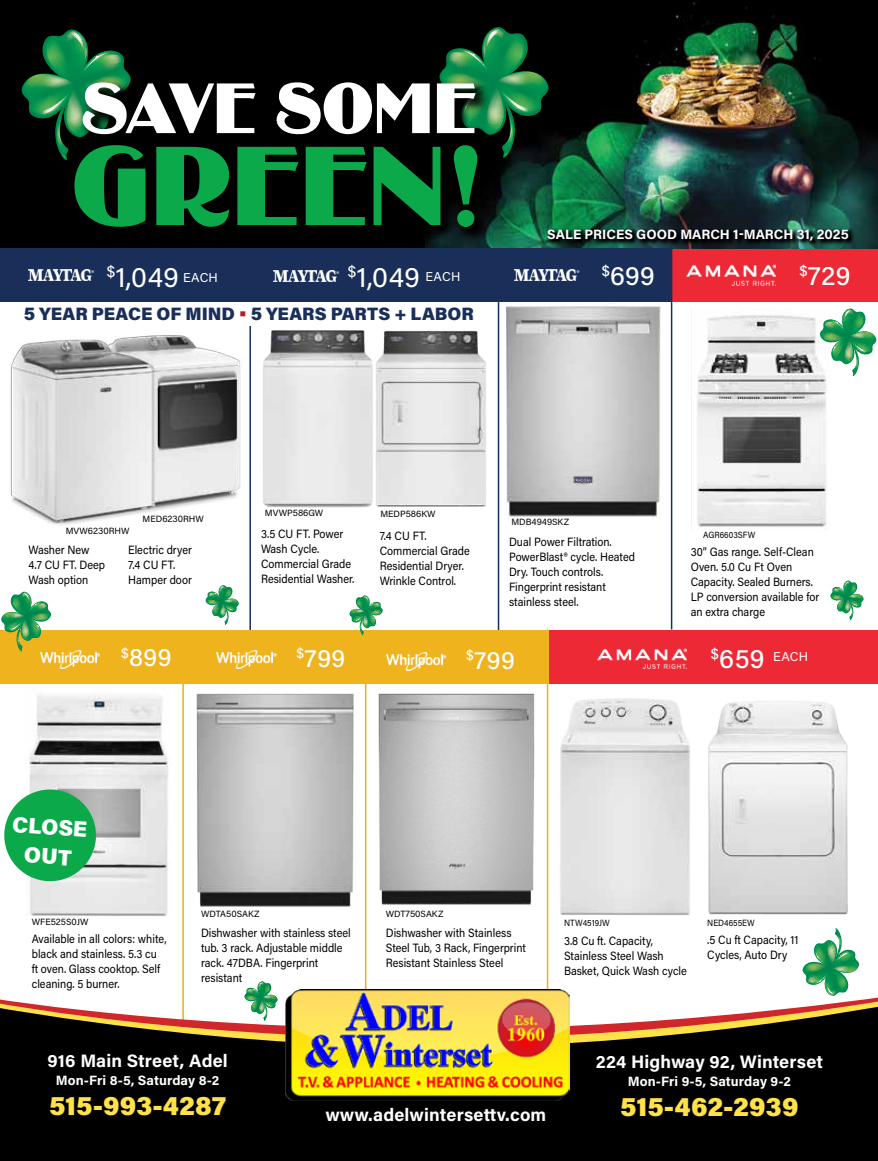
<style>
.page{position:relative;width:878px;height:1161px;background:#fff}
.page>*{position:absolute;margin:0;border:0;box-sizing:border-box;transform-origin:0 0}
.t1{font:117.45px "Binner DEE";color:#0ca94b}
.t2{font:74.55px "Binner DEE";color:#fff}
.t3{font:28.5px "Acumin Pro";letter-spacing:.02em;color:#fff}
.t4{font:900 27px "Acumin Pro";color:#ffe249}
.t5{font:500 27px "Acumin Pro";color:#fff}
.t6{font:500 26.85px "Acumin Pro";color:#fff}
.t7{font:500 25.35px "Acumin Pro";letter-spacing:.01em;color:#fff}
.t8{font:900 22.2px/29.5px "Acumin Pro";color:#fff;text-align:center}
.t9{font:700 18px "Acumin Pro";letter-spacing:.01em;color:#fff}
.t10{font:900 17.85px "Acumin Pro";color:#192f59}
.t11{font:700 13.5px "Acumin Pro";color:#fff}
.t12{font:12.75px "Acumin Pro";letter-spacing:.01em;color:#fff}
.t13{font:12px/15px "Acumin Pro";color:#000;scale:.91 1}
.t14{font:10.2px "Minion Pro";color:#fff}
.t15{font:700 9.9px "Acumin Pro";color:#fff}
.t16{font:9px "Acumin Pro";color:#000}
.t17{font:9px "Acumin Pro";color:#000;scale:.91 1}
.s1{color:#b31f23}
.s2{font-weight:500;font-size:15.75px}
.s3{font-weight:500;font-size:27px}
</style>
<div class="page">
<hr style="left:249px;top:302px;width:2px;height:328px;background:#192f59">
<div style="left:672px;top:248px;width:206px;height:54px;background:#ee2936"></div>
<div style="left:548px;top:630px;width:330px;height:54px;background:#ee2936"></div>
<hr style="left:182px;top:682px;width:2px;height:339px;background:#eeb111">
<hr style="left:365px;top:679px;width:1px;height:339px;background:#eeb111">
<hr style="left:546px;top:630px;width:2px;height:397px;background:#eeb111">
<div style="left:0;top:0;width:878px;height:248px;background:#000"></div>
<img style="left:426px;top:2px;width:452px;height:246px">
<svg style="left:546px;top:228px;width:309px;height:20px"></svg>
<svg style="left:439px;top:27px;width:109px;height:132px"></svg>
<svg style="left:22px;top:29px;width:109px;height:132px"></svg>
<div style="left:71px;top:79px;width:421px;height:164px;background:#000"></div>
<svg style="left:0;top:994px;width:878px;height:167px;background:#28211c"></svg>
<img style="left:286px;top:990px;width:283px;height:110px">
<div style="left:0;top:302px;width:497px;height:24px;background:#fff"></div>
<hr style="left:497px;top:302px;width:2px;height:336px;background:#192f59">
<hr style="left:670px;top:248px;width:2px;height:382px;background:#192f59">
<div style="left:0;top:248px;width:671px;height:54px;background:#192f59"></div>
<img style="left:29px;top:269px;width:63px;height:11px">
<img style="left:274px;top:270px;width:63px;height:11px">
<img style="left:514px;top:269px;width:63px;height:11px">
<img style="left:10px;top:326px;width:240px;height:207px">
<img style="left:378px;top:331px;width:108px;height:176px">
<img style="left:263px;top:330px;width:115px;height:178px">
<img style="left:506px;top:306px;width:155px;height:213px">
<div style="left:0;top:630px;width:548px;height:54px;background:#efb31d"></div>
<img style="left:40px;top:650px;width:56px;height:19px">
<img style="left:217px;top:650px;width:55px;height:19px">
<img style="left:29px;top:688px;width:140px;height:229px">
<img style="left:196px;top:687px;width:169px;height:225px">
<svg style="left:4px;top:788px;width:94px;height:95px;background:#43b772"></svg>
<img style="left:378px;top:693px;width:157px;height:212px">
<img style="left:386px;top:652px;width:56px;height:19px">
<img style="left:691px;top:315px;width:136px;height:212px">
<img style="left:560px;top:698px;width:130px;height:217px">
<img style="left:708px;top:701px;width:140px;height:214px">
<img style="left:687px;top:265px;width:88px;height:20px">
<img style="left:598px;top:648px;width:88px;height:20px">
<svg style="left:819px;top:308px;width:57px;height:69px"></svg>
<svg style="left:802px;top:928px;width:57px;height:68px"></svg>
<svg style="left:1px;top:592px;width:50px;height:60px"></svg>
<svg style="left:349px;top:595px;width:34px;height:41px"></svg>
<svg style="left:205px;top:585px;width:34px;height:40px"></svg>
<svg style="left:830px;top:580px;width:33px;height:41px"></svg>
<svg style="left:244px;top:981px;width:33px;height:41px"></svg>
<h2 class="t2" style="left:81px;top:67px;width:397px">SAVE SOME</h2>
<h1 class="t1" style="left:72px;top:121px;width:415px">GREEN!</h1>
<p class="t11" style="left:547px;top:224px;width:303px">SALE PRICES GOOD MARCH 1-MARCH 31, 2025</p>
<p class="t14" style="left:91px;top:267px;width:5px">®</p>
<p class="t14" style="left:336px;top:268px;width:5px">®</p>
<p class="t14" style="left:576px;top:267px;width:5px">®</p>
<h3 class="t6" style="left:602px;top:257px;width:55px"><sup>$</sup>699</h3>
<h3 class="t3" style="left:107px;top:257px;width:74px"><sup>$</sup>1,049</h3>
<h3 class="t3" style="left:348px;top:257px;width:74px"><sup>$</sup>1,049</h3>
<p class="t12" style="left:425px;top:268px;width:36px">EACH</p>
<p class="t12" style="left:183px;top:268px;width:36px">EACH</p>
<h3 class="t10" style="left:24px;top:302px;width:451px">5 YEAR PEACE OF MIND <span class="s1">•</span> 5 YEARS PARTS + LABOR</h3>
<h3 class="t5" style="left:799px;top:257px;width:53px"><sup>$</sup>729</h3>
<p class="t16" style="left:66px;top:524px;width:65px">MVW6230RHW</p>
<p class="t16" style="left:143px;top:512px;width:63px">MED6230RHW</p>
<p class="t13" style="left:28px;top:542px;width:86px">Washer New<br>4.7 CU FT. Deep<br>Wash option</p>
<p class="t13" style="left:128px;top:542px;width:71px">Electric dryer<br>7.4 CU FT.<br>Hamper door</p>
<p class="t16" style="left:265px;top:507px;width:60px">MVWP586GW</p>
<p class="t16" style="left:380px;top:508px;width:57px">MEDP586KW</p>
<p class="t13" style="left:261px;top:526px;width:104px">3.5 CU FT. Power<br>Wash Cycle.<br>Commercial Grade<br>Residential Washer.</p>
<p class="t13" style="left:380px;top:528px;width:100px">7.4 CU FT.<br>Commercial Grade<br>Residential Dryer.<br>Wrinkle Control.</p>
<p class="t16" style="left:511px;top:516px;width:59px">MDB4949SKZ</p>
<p class="t13" style="left:509px;top:534px;width:140px">Dual Power Filtration.<br>PowerBlast® cycle. Heated<br>Dry. Touch controls.<br>Fingerprint resistant stainless steel.</p>
<h3 class="t7" style="left:121px;top:640px;width:52px"><sup>$</sup>899</h3>
<h3 class="t7" style="left:296px;top:640px;width:50px"><sup>$</sup>799</h3>
<p class="t15" style="left:97px;top:649px;width:5px">®</p>
<p class="t15" style="left:273px;top:649px;width:5px">®</p>
<p class="t15" style="left:442px;top:651px;width:5px">®</p>
<h3 class="t7" style="left:466px;top:642px;width:50px"><sup>$</sup>799</h3>
<p class="t17" style="left:703px;top:529px;width:59px">AGR6603SFW</p>
<p class="t13" style="left:690px;top:544px;width:143px">30” Gas range. Self-Clean<br>Oven. 5.0 Cu Ft Oven<br>Capacity. Sealed Burners.<br>LP conversion available for an extra charge</p>
<p class="t12" style="left:710px;top:648px;width:99px"><span class="s2">$</span><span class="s3">659</span> EACH</p>
<h3 class="t8" style="left:13px;top:808px;width:77px;rotate:4deg">CLOSE<br>OUT</h3>
<p class="t16" style="left:32px;top:915px;width:58px">WFE525S0JW</p>
<p class="t13" style="left:32px;top:931px;width:150px">Available in all colors: white, black and stainless. 5.3 cu<br>ft oven. Glass cooktop. Self cleaning. 5 burner.</p>
<p class="t16" style="left:201px;top:908px;width:60px">WDTA50SAKZ</p>
<p class="t13" style="left:201px;top:925px;width:166px">Dishwasher with stainless steel tub. 3 rack. Adjustable middle rack. 47DBA. Fingerprint resistant</p>
<p class="t16" style="left:386px;top:908px;width:59px">WDT750SAKZ</p>
<p class="t13" style="left:386px;top:925px;width:155px">Dishwasher with Stainless<br>Steel Tub, 3 Rack, Fingerprint<br>Resistant Stainless Steel</p>
<p class="t17" style="left:564px;top:916px;width:52px">NTW4519JW</p>
<p class="t17" style="left:707px;top:916px;width:54px">NED4655EW</p>
<p class="t13" style="left:564px;top:933px;width:136px">3.8 Cu ft. Capacity,<br>Stainless Steel Wash<br>Basket, Quick Wash cycle</p>
<p class="t13" style="left:707px;top:932px;width:102px">.5 Cu ft Capacity, 11<br>Cycles, Auto Dry</p>
<h3 class="t9" style="left:47px;top:1048px;width:182px">916 Main Street, Adel</h3>
<p class="t11" style="left:56px;top:1071px;width:165px">Mon-Fri 8-5, Saturday 8-2</p>
<h3 class="t4" style="left:49px;top:1087px;width:179px">515-993-4287</h3>
<h3 class="t9" style="left:595px;top:1049px;width:229px">224 Highway 92, Winterset</h3>
<p class="t11" style="left:627px;top:1071px;width:165px">Mon-Fri 9-5, Saturday 9-2</p>
<h3 class="t9" style="left:325px;top:1102px;width:222px">www.adelwintersettv.com</h3>
<h3 class="t4" style="left:620px;top:1087px;width:180px">515-462-2939</h3>
</div>
